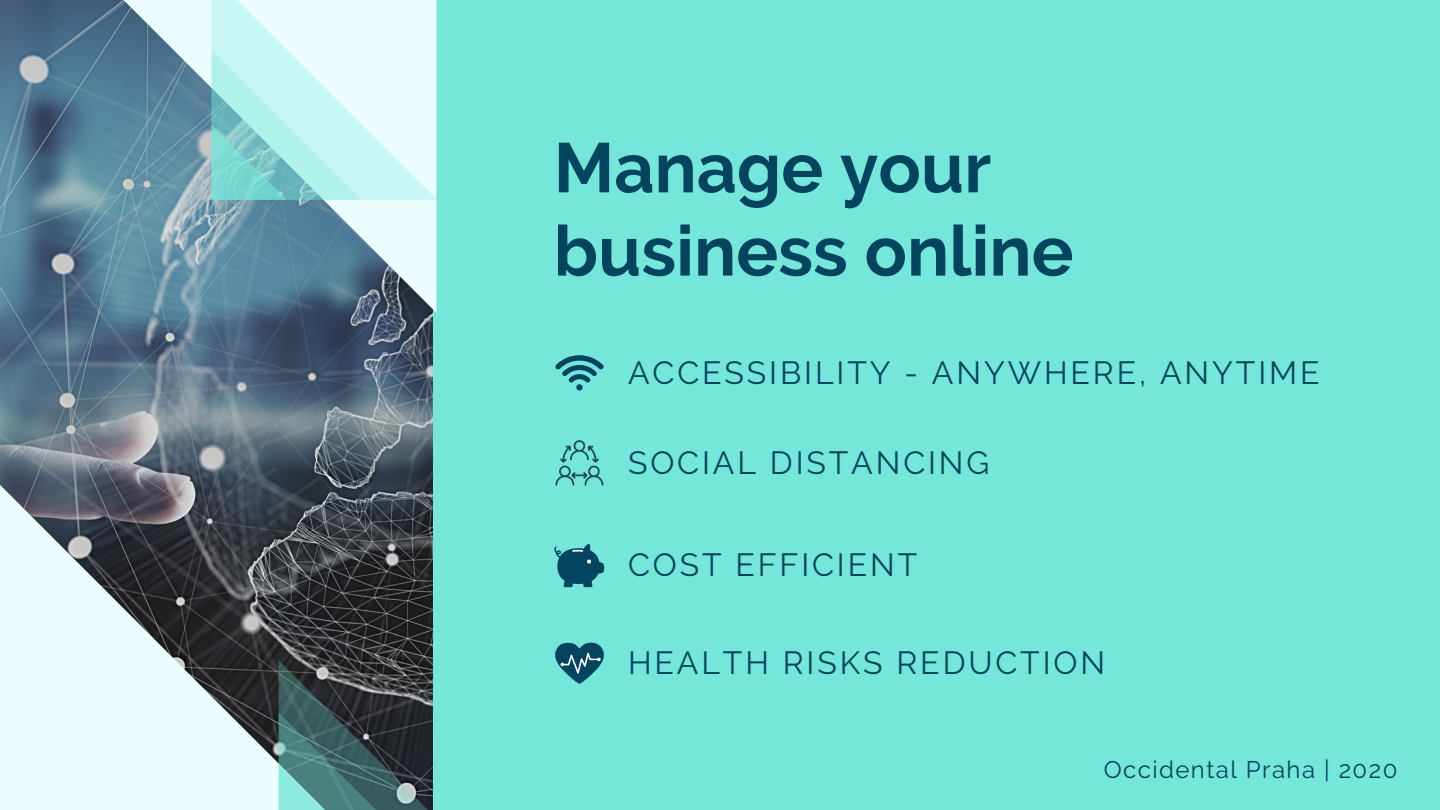
<style>
.page{position:relative;width:1440px;height:810px;background:#75e6da}
.page>*{position:absolute;margin:0;border:0;box-sizing:border-box;transform-origin:0 0}
.t1{font:700 70px/83.2px "Raleway";color:#05445e}
.t2{font:32px "Raleway";letter-spacing:.09em;color:#05445e}
.t3{font:24px "Raleway";letter-spacing:.06em;color:#05445e}
</style>
<div class="page">
<img style="left:0;top:0;width:433px;height:661px">
<svg style="left:98px;top:0;width:338px;height:313px;background:#759aad"></svg>
<svg style="left:0;top:468px;width:342px;height:342px;background:#919ba0"></svg>
<svg style="left:212px;top:0;width:225px;height:200px;background:#c9f2f1"></svg>
<svg style="left:279px;top:661px;width:154px;height:149px;background:#405759"></svg>
<svg style="left:555px;top:355px;width:49px;height:35px"></svg>
<img style="left:555px;top:440px;width:49px;height:46px">
<div style="left:557px;top:548px;width:43px;height:36px;background:#05445e;border-radius:50%"></div>
<svg style="left:564px;top:580px;width:9px;height:7px"></svg>
<svg style="left:583px;top:560px;width:22px;height:27px"></svg>
<svg style="left:554px;top:546px;width:8px;height:13px"></svg>
<svg style="left:571px;top:544px;width:19px;height:8px"></svg>
<svg style="left:555px;top:643px;width:49px;height:41px"></svg>
<h1 class="t1" style="left:554px;top:126px;width:521px">Manage your business online</h1>
<p class="t2" style="left:628px;top:354px;width:693px">ACCESSIBILITY - ANYWHERE, ANYTIME</p>
<p class="t2" style="left:628px;top:444px;width:363px">SOCIAL DISTANCING</p>
<p class="t2" style="left:628px;top:546px;width:291px">COST EFFICIENT</p>
<p class="t2" style="left:628px;top:645px;width:479px">HEALTH RISKS REDUCTION</p>
<p class="t3" style="left:1104px;top:755px;width:295px">Occidental Praha | 2020</p>
</div>
